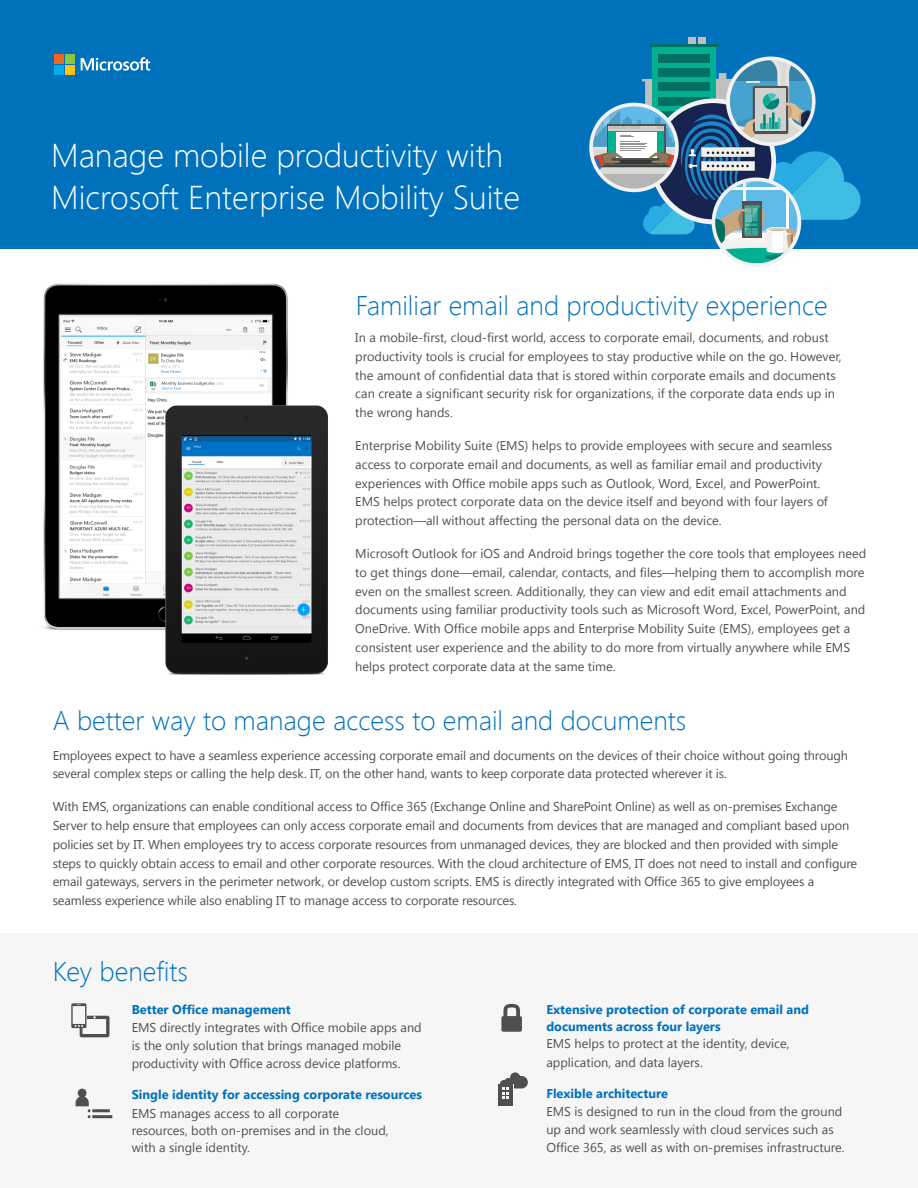
<style>
.page{position:relative;width:918px;height:1188px;background:#fff}
.page>*{position:absolute;margin:0;border:0;box-sizing:border-box;transform-origin:0 0}
.t1{font:300 33px/41.7px "Segoe UI";color:#fff}
.t2{font:300 27px "Segoe UI";color:#0072bc}
.t3{font:12.75px/18.8px "Segoe UI";color:#4f4f4f}
.t4{font:700 12.75px/17.2px "Segoe UI";color:#0072bc}
.s1{font-weight:700;color:#0072bc}
.s2{font-weight:400;color:#4f4f4f}
</style>
<div class="page">
<img style="left:43px;top:283px;width:245px;height:347px">
<img style="left:62px;top:319px;width:208px;height:277px">
<div style="left:0;top:933px;width:918px;height:255px;background:#f6f6f6"></div>
<div style="left:0;top:0;width:918px;height:248px;background:#0072bc"></div>
<svg style="left:81px;top:57px;width:69px;height:14px"></svg>
<div style="left:54px;top:54px;width:10px;height:10px;background:#f36421"></div>
<div style="left:65px;top:54px;width:10px;height:10px;background:#8bc63e"></div>
<div style="left:54px;top:65px;width:10px;height:10px;background:#00aeef"></div>
<div style="left:65px;top:65px;width:10px;height:10px;background:#fec210"></div>
<div style="left:698px;top:37px;width:8px;height:8px;background:#bfbfbf"></div>
<div style="left:688px;top:37px;width:7px;height:8px;background:#bfbfbf"></div>
<div style="left:652px;top:47px;width:64px;height:108px;background:#00b091"></div>
<hr style="left:649px;top:45px;width:70px;height:2px;background:#007063">
<div style="left:659px;top:54px;width:51px;height:8px;background:#007063"></div>
<svg style="left:593px;top:60px;width:268px;height:203px"></svg>
<svg style="left:71px;top:1003px;width:38px;height:34px"></svg>
<svg style="left:501px;top:1004px;width:21px;height:28px"></svg>
<div style="left:498px;top:1085px;width:15px;height:21px;background:#4f4f4f"></div>
<svg style="left:499px;top:1072px;width:29px;height:27px"></svg>
<svg style="left:76px;top:1089px;width:36px;height:29px"></svg>
<img style="left:140px;top:391px;width:188px;height:284px">
<p class="t1" style="left:51px;top:134px;width:470px">Manage mobile productivity with<br>Microsoft Enterprise Mobility Suite</p>
<p class="t2" style="left:356px;top:286px;width:473px">Familiar email and productivity experience</p>
<p class="t3" style="left:355px;top:328px;width:488px">In a mobile-first, cloud-first world, access to corporate email, documents, and robust productivity tools is crucial for employees to stay productive while on the go. However, the amount of confidential data that is stored within corporate emails and documents can create a significant security risk for organizations, if the corporate data ends up in the wrong hands.</p>
<p class="t3" style="left:355px;top:436px;width:479px">Enterprise Mobility Suite (EMS) helps to provide employees with secure and seamless access to corporate email and documents, as well as familiar email and productivity experiences with Office mobile apps such as Outlook, Word, Excel, and PowerPoint.<br>EMS helps protect corporate data on the device itself and beyond with four layers of protection—all without affecting the personal data on the device.</p>
<p class="t3" style="left:355px;top:544px;width:512px">Microsoft Outlook for iOS and Android brings together the core tools that employees need to get things done—email, calendar, contacts, and files—helping them to accomplish more even on the smallest screen. Additionally, they can view and edit email attachments and documents using familiar productivity tools such as Microsoft Word, Excel, PowerPoint, and OneDrive. With Office mobile apps and Enterprise Mobility Suite (EMS), employees get a consistent user experience and the ability to do more from virtually anywhere while EMS helps protect corporate data at the same time.</p>
<p class="t2" style="left:53px;top:702px;width:635px">A better way to manage access to email and documents</p>
<p class="t3" style="left:53px;top:745px;width:797px">Employees expect to have a seamless experience accessing corporate email and documents on the devices of their choice without going through several complex steps or calling the help desk. IT, on the other hand, wants to keep corporate data protected wherever it is.</p>
<p class="t3" style="left:53px;top:797px;width:806px">With EMS, organizations can enable conditional access to Office 365 (Exchange Online and SharePoint Online) as well as on-premises Exchange Server to help ensure that employees can only access corporate email and documents from devices that are managed and compliant based upon policies set by IT. When employees try to access corporate resources from unmanaged devices, they are blocked and then provided with simple steps to quickly obtain access to email and other corporate resources. With the cloud architecture of EMS, IT does not need to install and configure email gateways, servers in the perimeter network, or develop custom scripts. EMS is directly integrated with Office 365 to give employees a seamless experience while also enabling IT to manage access to corporate resources.</p>
<p class="t2" style="left:53px;top:953px;width:137px">Key benefits</p>
<p class="t3" style="left:132px;top:999px;width:292px"><span class="s1">Better Office management<br></span>EMS directly integrates with Office mobile apps and</p>
<p class="t3" style="left:132px;top:1035px;width:271px">is the only solution that brings managed mobile productivity with Office across device platforms.</p>
<p class="t4" style="left:132px;top:1084px;width:292px;line-height:18.8px">Single identity for accessing corporate resources<br><span class="s2">EMS manages access to all corporate</span></p>
<p class="t3" style="left:132px;top:1121px;width:258px">resources, both on-premises and in the cloud,</p>
<p class="t3" style="left:132px;top:1138px;width:120px">with a single identity.</p>
<p class="t4" style="left:546px;top:1000px;width:264px">Extensive protection of corporate email and documents across four layers<br><span class="s2">EMS helps to protect at the identity, device,</span></p>
<p class="t3" style="left:546px;top:1052px;width:158px">application, and data layers.</p>
<p class="t4" style="left:546px;top:1084px;width:123px">Flexible architecture</p>
<p class="t3" style="left:546px;top:1102px;width:298px">EMS is designed to run in the cloud from the ground</p>
<p class="t3" style="left:546px;top:1119px;width:300px">up and work seamlessly with cloud services such as<br>Office 365, as well as with on-premises infrastructure.</p>
</div>
